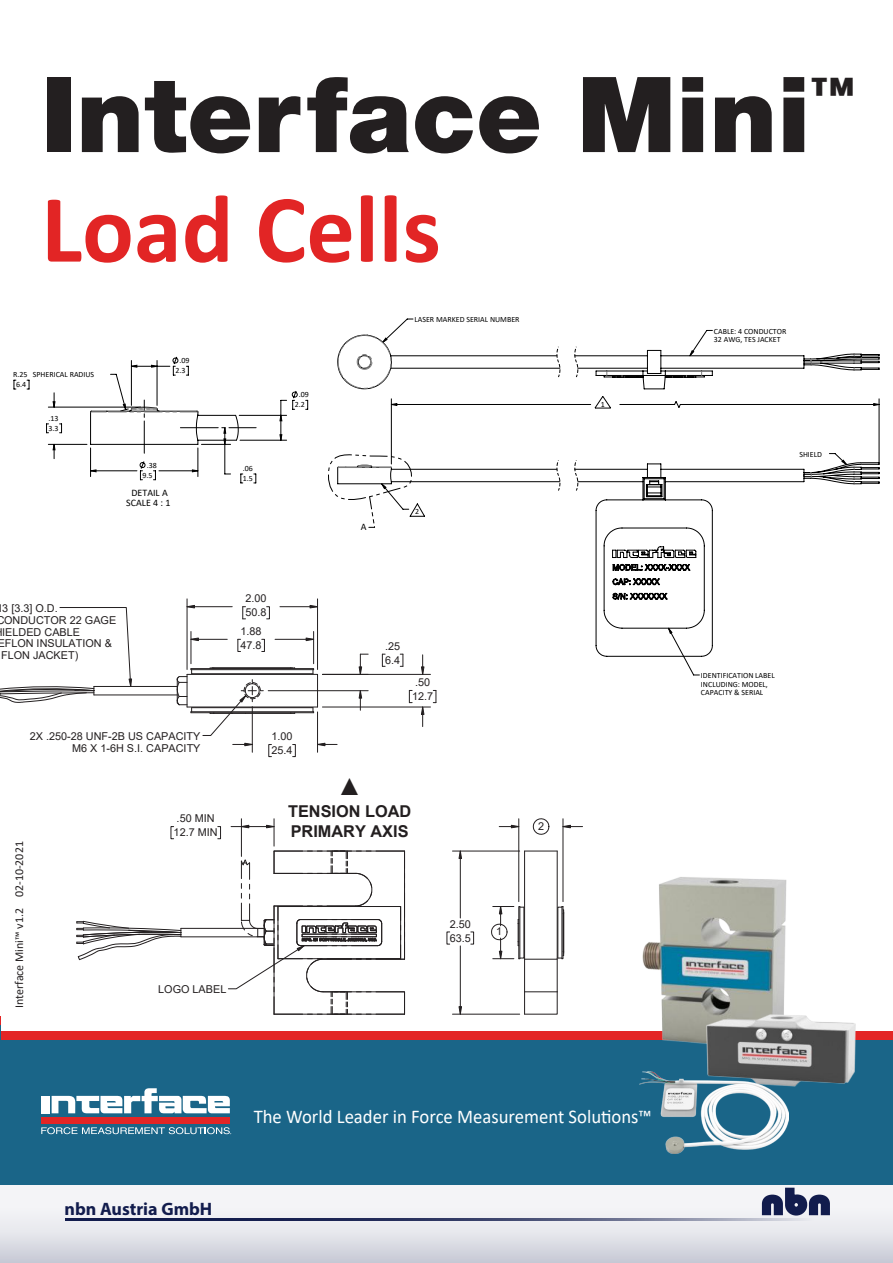
<style>
.page{position:relative;width:893px;height:1263px;background:#fff}
.page>*{position:absolute;margin:0;border:0;box-sizing:border-box;transform-origin:0 0}
.t1{font:900 105px "Helvetica Neue LT Std";color:#231f20}
.t2{font:700 97.5px "Calibri";color:#e22525}
.t3{font:900 43.65px "Helvetica Neue LT Std";color:#231f20}
.t4{font:24.45px "Arial";color:#231f20}
.t5{font:19.5px "Calibri";color:#fff;scale:.96 1}
.t6{font:700 18px "Myriad Pro";color:#121c4d}
.t7{font:700 16.35px/20.1px "Arial";color:#231f20}
.t8{font:12px "Calibri";color:#231f20}
.t9{font:10.8px/14px "Arial";color:#231f20}
.t10{font:9.9px/10.1px "Calibri";color:#000;text-align:center}
.t11{font:7.95px/10.2px "Calibri";color:#000}
</style>
<div class="page">
<div style="left:0;top:1040px;width:893px;height:185px;background:#1a6588"></div>
<div style="left:0;top:1031px;width:893px;height:9px;background:#e32525"></div>
<div style="left:41px;top:1117px;width:189px;height:7px;background:#e32525"></div>
<div style="left:41px;top:1096px;width:9px;height:17px;background:#fff"></div>
<svg style="left:52px;top:1088px;width:178px;height:25px"></svg>
<svg style="left:41px;top:1127px;width:190px;height:7px"></svg>
<hr style="left:0;top:1025px;width:1px;height:185px;background:#1a6588">
<svg style="left:524px;top:991px;width:34px;height:23px"></svg>
<hr style="left:557px;top:959px;width:1px;height:33px;background:#231f20">
<hr style="left:524px;top:959px;width:1px;height:33px;background:#231f20">
<hr style="left:181px;top:936px;width:83px;height:1px;background:#231f20">
<hr style="left:181px;top:928px;width:83px;height:1px;background:#231f20">
<svg style="left:76px;top:920px;width:106px;height:41px"></svg>
<hr style="left:94px;top:694px;width:83px;height:1px;background:#231f20">
<hr style="left:94px;top:686px;width:83px;height:1px;background:#231f20">
<hr style="left:563px;top:819px;width:1px;height:83px;background:#231f20">
<hr style="left:518px;top:819px;width:1px;height:83px;background:#231f20">
<svg style="left:533px;top:818px;width:17px;height:17px"></svg>
<svg style="left:447px;top:932px;width:3px;height:12px"></svg>
<div style="left:470px;top:932px;width:4px;height:12px;border:1px solid #231f20"></div>
<hr style="left:452px;top:851px;width:68px;height:1px;background:#231f20">
<hr style="left:452px;top:1014px;width:68px;height:1px;background:#231f20">
<hr style="left:460px;top:851px;width:1px;height:67px;background:#231f20">
<hr style="left:460px;top:946px;width:1px;height:68px;background:#231f20">
<svg style="left:562px;top:824px;width:21px;height:4px"></svg>
<svg style="left:499px;top:824px;width:20px;height:4px"></svg>
<svg style="left:491px;top:850px;width:74px;height:110px"></svg>
<svg style="left:458px;top:850px;width:4px;height:9px"></svg>
<svg style="left:458px;top:1006px;width:4px;height:8px"></svg>
<svg style="left:171px;top:826px;width:3px;height:13px"></svg>
<div style="left:217px;top:826px;width:4px;height:13px;border:1px solid #231f20"></div>
<svg style="left:228px;top:819px;width:177px;height:196px"></svg>
<hr style="left:268px;top:690px;width:100px;height:1px;background:#231f20">
<hr style="left:322px;top:707px;width:108px;height:1px;background:#231f20">
<hr style="left:322px;top:674px;width:108px;height:1px;background:#231f20">
<svg style="left:409px;top:690px;width:3px;height:13px"></svg>
<svg style="left:433px;top:690px;width:4px;height:13px"></svg>
<hr style="left:280px;top:606px;width:38px;height:1px;background:#231f20">
<div style="left:266px;top:606px;width:4px;height:13px;border:1px solid #231f20"></div>
<svg style="left:242px;top:606px;width:4px;height:13px"></svg>
<hr style="left:191px;top:631px;width:1px;height:33px;background:#231f20">
<hr style="left:187px;top:599px;width:1px;height:70px;background:#231f20">
<hr style="left:317px;top:599px;width:1px;height:70px;background:#231f20">
<hr style="left:187px;top:606px;width:45px;height:1px;background:#231f20">
<hr style="left:313px;top:631px;width:1px;height:33px;background:#231f20">
<hr style="left:191px;top:639px;width:36px;height:1px;background:#231f20">
<div style="left:261px;top:639px;width:4px;height:13px;border:1px solid #231f20"></div>
<svg style="left:237px;top:639px;width:4px;height:13px"></svg>
<hr style="left:275px;top:639px;width:39px;height:1px;background:#231f20">
<div style="left:268px;top:744px;width:4px;height:13px;border:1px solid #231f20"></div>
<div style="left:292px;top:744px;width:4px;height:13px;border:1px solid #231f20"></div>
<hr style="left:317px;top:712px;width:1px;height:40px;background:#231f20">
<hr style="left:252px;top:707px;width:1px;height:45px;background:#231f20">
<svg style="left:233px;top:742px;width:20px;height:4px"></svg>
<svg style="left:421px;top:706px;width:4px;height:21px"></svg>
<svg style="left:176px;top:667px;width:142px;height:69px"></svg>
<svg style="left:186px;top:605px;width:9px;height:4px"></svg>
<svg style="left:309px;top:605px;width:8px;height:4px"></svg>
<svg style="left:190px;top:637px;width:9px;height:4px"></svg>
<svg style="left:305px;top:637px;width:9px;height:4px"></svg>
<svg style="left:358px;top:690px;width:4px;height:20px"></svg>
<svg style="left:358px;top:657px;width:10px;height:17px"></svg>
<svg style="left:318px;top:742px;width:19px;height:4px"></svg>
<svg style="left:0;top:607px;width:132px;height:96px"></svg>
<img style="left:642px;top:877px;width:144px;height:167px">
<img style="left:706px;top:1014px;width:149px;height:72px">
<img style="left:639px;top:1072px;width:149px;height:81px">
<svg style="left:172px;top:356px;width:7px;height:4px"></svg>
<svg style="left:53px;top:365px;width:826px;height:107px"></svg>
<svg style="left:359px;top:462px;width:520px;height:195px"></svg>
<svg style="left:854px;top:467px;width:1px;height:17px"></svg>
<svg style="left:810px;top:472px;width:2px;height:6px"></svg>
<svg style="left:327px;top:454px;width:86px;height:74px"></svg>
<svg style="left:90px;top:400px;width:166px;height:53px"></svg>
<svg style="left:337px;top:334px;width:542px;height:56px"></svg>
<svg style="left:1px;top:1186px;width:892px;height:76px;background:#e2e3e9"></svg>
<img style="left:65px;top:1219px;width:748px;height:1px">
<svg style="left:762px;top:1188px;width:68px;height:27px;background:#646a8b"></svg>
<p class="t1" style="left:41px;top:52px;width:771px">Interface Mini</p>
<p class="t3" style="left:810px;top:67px;width:45px">™</p>
<p class="t2" style="left:41px;top:160px;width:401px">Load Cells</p>
<p class="t11" style="left:13px;top:369px;width:16px;text-align:center">R.25<br>6.4</p>
<p class="t11" style="left:33px;top:369px;width:63px">SPHERICAL RADIUS</p>
<p class="t11" style="left:49px;top:413px;width:12px">.13<br>3.3</p>
<p class="t11" style="left:175px;top:355px;width:16px;text-align:center">.09<br>2.3</p>
<p class="t11" style="left:142px;top:460px;width:16px;text-align:center">.38<br>9.5</p>
<p class="t10" style="left:126px;top:487px;width:46px">DETAIL A<br>SCALE 4 : 1</p>
<p class="t11" style="left:243px;top:463px;width:12px">.06<br>1.5</p>
<p class="t11" style="left:295px;top:389px;width:16px;text-align:center">.09<br>2.2</p>
<p class="t11" style="left:414px;top:314px;width:107px">LASER MARKED SERIAL NUMBER</p>
<p class="t10" style="left:361px;top:521px;width:7px">A</p>
<p class="t11" style="left:415px;top:506px;width:6px">2</p>
<p class="t9" style="left:246px;top:591px;width:23px">2.00<br>50.8</p>
<p class="t9" style="left:241px;top:624px;width:23px">1.88<br>47.8</p>
<p class="t9" style="left:2px;top:601px;width:57px">3 [3.3] O.D.</p>
<p class="t9" style="left:-4px;top:613px;width:121px">CONDUCTOR 22 GAGE</p>
<p class="t9" style="left:2px;top:625px;width:79px">IELDED CABLE</p>
<p class="t9" style="left:-3px;top:636px;width:116px">EFLON INSULATION &amp;</p>
<p class="t9" style="left:1px;top:648px;width:79px">FLON JACKET)</p>
<p class="t9" style="left:385px;top:639px;width:17px">.25<br>6.4</p>
<p class="t9" style="left:30px;top:730px;width:172px;line-height:11.7px;text-align:right">2X .250-28 UNF-2B US CAPACITY<br>M6 X 1-6H S.I. CAPACITY</p>
<p class="t9" style="left:271px;top:729px;width:23px">1.00<br>25.4</p>
<p class="t9" style="left:415px;top:675px;width:17px">.50</p>
<p class="t9" style="left:412px;top:689px;width:23px">12.7</p>
<p class="t8" style="left:11px;top:1008px;width:168px;rotate:-90deg">Interface Mini™ v1.2 02-10-2021</p>
<p class="t9" style="left:174px;top:811px;width:46px">.50 MIN<br>12.7 MIN</p>
<p class="t9" style="left:158px;top:982px;width:70px">LOGO LABEL</p>
<h3 class="t4" style="left:338px;top:770px;width:26px">▲</h3>
<h3 class="t7" style="left:288px;top:801px;width:125px">TENSION LOAD<br>PRIMARY AXIS</h3>
<p class="t9" style="left:450px;top:917px;width:23px">2.50<br>63.5</p>
<p class="t9" style="left:496px;top:924px;width:8px">1</p>
<p class="t9" style="left:538px;top:819px;width:8px">2</p>
<p class="t11" style="left:601px;top:399px;width:6px">1</p>
<h3 class="t6" style="left:65px;top:1197px;width:149px">nbn Austria GmbH</h3>
<h3 class="t5" style="left:254px;top:1103px;width:416px">The World Leader in Force Measurement Solutions™</h3>
<p class="t11" style="left:714px;top:326px;width:74px;line-height:8.6px">CABLE: 4 CONDUCTOR<br>32 AWG, TES JACKET</p>
<p class="t11" style="left:799px;top:449px;width:24px">SHIELD</p>
<p class="t11" style="left:701px;top:671px;width:75px;line-height:8.6px">IDENTIFICATION LABEL<br>INCLUDING: MODEL,<br>CAPACITY &amp; SERIAL</p>
</div>
